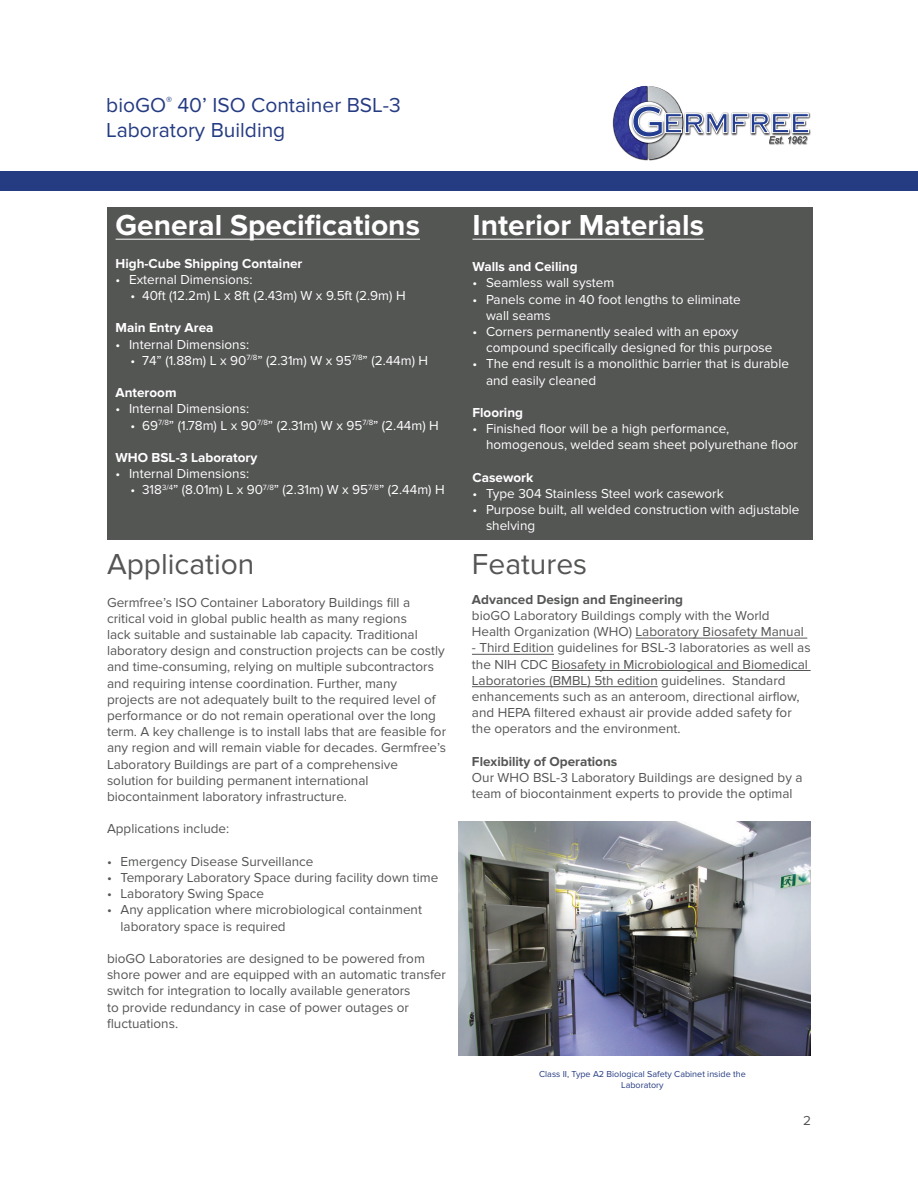
<style>
.page{position:relative;width:918px;height:1188px;background:#fff}
.page>*{position:absolute;margin:0;border:0;box-sizing:border-box;transform-origin:0 0}
.t1{font:700 30px "Proxima Nova";color:#fff}
.t2{font:30px "Proxima Nova";color:#545654}
.t3{font:21px/25.2px "Proxima Nova";color:#253b82}
.t4{font:13.5px/16.2px "Proxima Nova";color:#545654}
.t5{font:13.5px/16.2px "Proxima Nova";color:#fff}
.t6{font:700 13.5px "Proxima Nova";color:#fff}
.t7{font:700 13.5px "Proxima Nova";color:#545654}
.t8{font:9px/10.8px "Proxima Nova";color:#253b82;text-align:center}
</style>
<div class="page">
<div style="left:0;top:172px;width:918px;height:19px;background:#253b82"></div>
<img style="left:613px;top:113px;width:36px;height:48px">
<svg style="left:614px;top:86px;width:196px;height:73px"></svg>
<hr style="left:636px;top:638px;width:171px;height:1px;background:#545654">
<hr style="left:472px;top:654px;width:82px;height:1px;background:#545654">
<hr style="left:552px;top:670px;width:259px;height:1px;background:#545654">
<hr style="left:472px;top:686px;width:186px;height:1px;background:#545654">
<div style="left:107px;top:207px;width:705px;height:332px;background:#545654"></div>
<hr style="left:116px;top:239px;width:304px;height:1px;background:#fff">
<hr style="left:472px;top:239px;width:232px;height:1px;background:#fff">
<img style="left:459px;top:821px;width:352px;height:235px">
<h2 class="t3" style="left:106px;top:92px;width:296px">bioGO<sup>®</sup> 40’ ISO Container BSL-3<br>Laboratory Building</h2>
<h1 class="t1" style="left:116px;top:208px;width:306px">General Specifications</h1>
<p class="t6" style="left:116px;top:255px;width:188px">High-Cube Shipping Container</p>
<p class="t5" style="left:116px;top:271px;width:139px">• External Dimensions:</p>
<p class="t5" style="left:131px;top:288px;width:277px">• 40ft (12.2m) L x 8ft (2.43m) W x 9.5ft (2.9m) H</p>
<p class="t6" style="left:116px;top:320px;width:99px">Main Entry Area</p>
<p class="t5" style="left:116px;top:336px;width:135px">• Internal Dimensions:</p>
<p class="t5" style="left:131px;top:352px;width:299px">• 74” (1.88m) L x 90<sup>7/8</sup>” (2.31m) W x 95<sup>7/8</sup>” (2.44m) H</p>
<p class="t6" style="left:116px;top:385px;width:62px">Anteroom</p>
<p class="t5" style="left:116px;top:401px;width:135px">• Internal Dimensions:</p>
<p class="t5" style="left:131px;top:417px;width:310px">• 69<sup>7/8</sup>” (1.78m) L x 90<sup>7/8</sup>” (2.31m) W x 95<sup>7/8</sup>” (2.44m) H</p>
<p class="t6" style="left:116px;top:450px;width:143px">WHO BSL-3 Laboratory</p>
<p class="t5" style="left:116px;top:466px;width:135px">• Internal Dimensions:</p>
<p class="t5" style="left:131px;top:482px;width:316px">• 318<sup>3/4</sup>” (8.01m) L x 90<sup>7/8</sup>” (2.31m) W x 95<sup>7/8</sup>” (2.44m) H</p>
<h1 class="t2" style="left:107px;top:547px;width:149px">Application</h1>
<p class="t4" style="left:107px;top:594px;width:341px">Germfree’s ISO Container Laboratory Buildings fill a critical void in global public health as many regions<br>lack suitable and sustainable lab capacity. Traditional laboratory design and construction projects can be costly and time-consuming, relying on multiple subcontractors and requiring intense coordination. Further, many projects are not adequately built to the required level of performance or do not remain operational over the long term. A key challenge is to install labs that are feasible for any region and will remain viable for decades. Germfree’s Laboratory Buildings are part of a comprehensive solution for building permanent international biocontainment laboratory infrastructure.</p>
<p class="t4" style="left:107px;top:821px;width:124px">Applications include:</p>
<p class="t4" style="left:107px;top:853px;width:208px">• Emergency Disease Surveillance</p>
<p class="t4" style="left:107px;top:870px;width:333px">• Temporary Laboratory Space during facility down time</p>
<p class="t4" style="left:107px;top:886px;width:159px">• Laboratory Swing Space</p>
<p class="t4" style="left:121px;top:902px;width:303px;text-indent:-14px">• Any application where microbiological containment laboratory space is required</p>
<p class="t4" style="left:107px;top:951px;width:340px">bioGO Laboratories are designed to be powered from shore power and are equipped with an automatic transfer switch for integration to locally available generators<br>to provide redundancy in case of power outages or fluctuations.</p>
<h1 class="t1" style="left:472px;top:208px;width:233px">Interior Materials</h1>
<p class="t6" style="left:472px;top:259px;width:107px">Walls and Ceiling</p>
<p class="t5" style="left:472px;top:275px;width:143px">• Seamless wall system</p>
<p class="t5" style="left:486px;top:291px;width:256px;text-indent:-14px">• Panels come in 40 foot lengths to eliminate wall seams</p>
<p class="t5" style="left:486px;top:324px;width:288px;text-indent:-14px">• Corners permanently sealed with an epoxy compound specifically designed for this purpose</p>
<p class="t5" style="left:486px;top:356px;width:304px;text-indent:-14px">• The end result is a monolithic barrier that is durable and easily cleaned</p>
<p class="t6" style="left:472px;top:405px;width:52px">Flooring</p>
<p class="t5" style="left:486px;top:421px;width:313px;text-indent:-14px">• Finished floor will be a high performance, homogenous, welded seam sheet polyurethane floor</p>
<p class="t6" style="left:472px;top:470px;width:62px">Casework</p>
<p class="t5" style="left:472px;top:486px;width:253px">• Type 304 Stainless Steel work casework</p>
<p class="t5" style="left:486px;top:502px;width:315px;text-indent:-14px">• Purpose built, all welded construction with adjustable shelving</p>
<h1 class="t2" style="left:472px;top:547px;width:117px">Features</h1>
<p class="t7" style="left:472px;top:592px;width:213px">Advanced Design and Engineering</p>
<p class="t4" style="left:472px;top:608px;width:333px">bioGO Laboratory Buildings comply with the World<br>Health Organization (WHO) Laboratory Biosafety Manual</p>
<p class="t4" style="left:472px;top:640px;width:340px">- Third Edition guidelines for BSL-3 laboratories as well as the NIH CDC Biosafety in Microbiological and Biomedical Laboratories (BMBL) 5th edition guidelines. Standard enhancements such as an anteroom, directional airflow, and HEPA filtered exhaust air provide added safety for the operators and the environment.</p>
<p class="t7" style="left:472px;top:754px;width:147px">Flexibility of Operations</p>
<p class="t4" style="left:472px;top:770px;width:332px">Our WHO BSL-3 Laboratory Buildings are designed by a team of biocontainment experts to provide the optimal</p>
<p class="t8" style="left:539px;top:1069px;width:208px">Class II, Type A2 Biological Safety Cabinet inside the<br>Laboratory</p>
<p class="t4" style="left:803px;top:1112px;width:9px">2</p>
</div>
